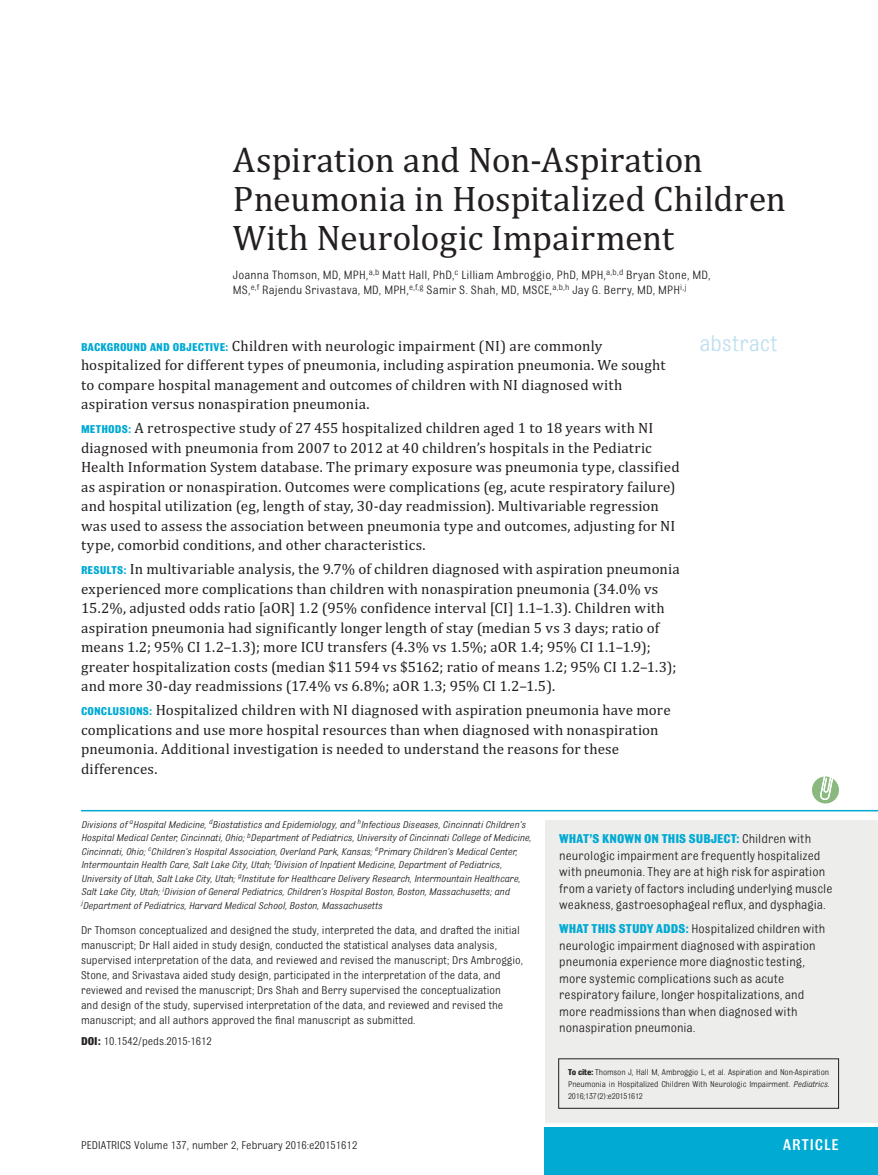
<style>
.page{position:relative;width:878px;height:1175px;background:#fff}
.page>*{position:absolute;margin:0;border:0;box-sizing:border-box;transform-origin:0 0}
.t1{font:36px/39px "Cambria";color:#231f20}
.t2{font:24px "Bulldog Std";color:#bedeee}
.t3{font:16.5px "Bulldog Medium Std";letter-spacing:.055em;color:#fff}
.t4{font:15px/19.5px "Cambria";letter-spacing:.01em;color:#231f20}
.t5{font:13.5px/16.5px "Bulldog Std";letter-spacing:.005em;color:#231f20}
.t6{font:12.75px/15px "Bulldog Std";letter-spacing:.01em;color:#231f20}
.t7{font:12px/15px "Bulldog Std";color:#231f20}
.t8{font:italic 10.5px/13.5px "Bulldog Std";color:#231f20}
.t9{font:9px/12px "Bulldog Std";letter-spacing:-.01em;color:#231f20;text-align:justify}
.s1{font-family:"Bulldog Std";font-weight:700;font-size:12px;color:#00aad3}
.s2{font-weight:700}
.s3{font-weight:700;color:#00aad3}
.s4{font-style:italic}
</style>
<div class="page">
<div style="left:545px;top:1127px;width:333px;height:47px;background:#00aad3"></div>
<hr style="left:81px;top:810px;width:797px;height:1px;background:#00aad3">
<div style="left:545px;top:1032px;width:333px;height:90px;background:#ededec"></div>
<svg style="left:812px;top:776px;width:26px;height:27px"></svg>
<div style="left:545px;top:819px;width:333px;height:213px;background:#ededec"></div>
<p class="t1" style="left:233px;top:144px;width:554px">Aspiration and Non-Aspiration<br>Pneumonia in Hospitalized Children<br>With Neurologic Impairment</p>
<p class="t6" style="left:233px;top:268px;width:479px">Joanna Thomson, MD, MPH,<sup>a,b</sup> Matt Hall, PhD,<sup>c</sup> Lilliam Ambroggio, PhD, MPH,<sup>a,b,d</sup> Bryan Stone, MD,<br>MS,<sup>e,f</sup> Rajendu Srivastava, MD, MPH,<sup>e,f,g</sup> Samir S. Shah, MD, MSCE,<sup>a,b,h</sup> Jay G. Berry, MD, MPH<sup>i,j</sup></p>
<p class="t4" style="left:81px;top:337px;width:523px"><span class="s1">BACKGROUND AND OBJECTIVE:</span> Children with neurologic impairment (NI) are commonly</p>
<p class="t2" style="left:699px;top:333px;width:80px">abstract</p>
<p class="t4" style="left:81px;top:357px;width:586px">hospitalized for different types of pneumonia, including aspiration pneumonia. We sought to compare hospital management and outcomes of children with NI diagnosed with aspiration versus nonaspiration pneumonia.</p>
<p class="t4" style="left:81px;top:420px;width:600px"><span class="s1">METHODS:</span> A retrospective study of 27 455 hospitalized children aged 1 to 18 years with NI diagnosed with pneumonia from 2007 to 2012 at 40 children’s hospitals in the Pediatric Health Information System database. The primary exposure was pneumonia type, classified as aspiration or nonaspiration. Outcomes were complications (eg, acute respiratory failure) and hospital utilization (eg, length of stay, 30-day readmission). Multivariable regression was used to assess the association between pneumonia type and outcomes, adjusting for NI type, comorbid conditions, and other characteristics.</p>
<p class="t4" style="left:81px;top:561px;width:600px"><span class="s1">RESULTS:</span> In multivariable analysis, the 9.7% of children diagnosed with aspiration pneumonia experienced more complications than children with nonaspiration pneumonia (34.0% vs 15.2%, adjusted odds ratio [aOR] 1.2 (95% confidence interval [CI] 1.1–1.3). Children with aspiration pneumonia had significantly longer length of stay (median 5 vs 3 days; ratio of means 1.2; 95% CI 1.2–1.3); more ICU transfers (4.3% vs 1.5%; aOR 1.4; 95% CI 1.1–1.9); greater hospitalization costs (median $11 594 vs $5162; ratio of means 1.2; 95% CI 1.2–1.3); and more 30-day readmissions (17.4% vs 6.8%; aOR 1.3; 95% CI 1.2–1.5).</p>
<p class="t4" style="left:81px;top:702px;width:591px"><span class="s1">CONCLUSIONS:</span> Hospitalized children with NI diagnosed with aspiration pneumonia have more complications and use more hospital resources than when diagnosed with nonaspiration pneumonia. Additional investigation is needed to understand the reasons for these differences.</p>
<p class="t8" style="left:81px;top:818px;width:451px">Divisions of <sup>a</sup>Hospital Medicine, <sup>d</sup>Biostatistics and Epidemiology, and <sup>h</sup>Infectious Diseases, Cincinnati Children’s Hospital Medical Center, Cincinnati, Ohio; <sup>b</sup>Department of Pediatrics, University of Cincinnati College of Medicine, Cincinnati, Ohio; <sup>c</sup>Children’s Hospital Association, Overland Park, Kansas; <sup>e</sup>Primary Children’s Medical Center, Intermountain Health Care, Salt Lake City, Utah; <sup>f</sup>Division of Inpatient Medicine, Department of Pediatrics, University of Utah, Salt Lake City, Utah; <sup>g</sup>Institute for Healthcare Delivery Research, Intermountain Healthcare, Salt Lake City, Utah; <sup>i</sup>Division of General Pediatrics, Children’s Hospital Boston, Boston, Massachusetts; and <sup>j</sup>Department of Pediatrics, Harvard Medical School, Boston, Massachusetts</p>
<p class="t7" style="left:81px;top:923px;width:443px">Dr Thomson conceptualized and designed the study, interpreted the data, and drafted the initial manuscript; Dr Hall aided in study design, conducted the statistical analyses data analysis, supervised interpretation of the data, and reviewed and revised the manuscript; Drs Ambroggio, Stone, and Srivastava aided study design, participated in the interpretation of the data, and reviewed and revised the manuscript; Drs Shah and Berry supervised the conceptualization<br>and design of the study, supervised interpretation of the data, and reviewed and revised the manuscript; and all authors approved the final manuscript as submitted.</p>
<p class="t7" style="left:81px;top:1034px;width:132px"><span class="s2">DOI:</span> 10.1542/peds.2015-1612</p>
<p class="t5" style="left:559px;top:832px;width:275px"><span class="s3">WHAT’S KNOWN ON THIS SUBJECT:</span> Children with neurologic impairment are frequently hospitalized with pneumonia. They are at high risk for aspiration from a variety of factors including underlying muscle weakness, gastroesophageal reflux, and dysphagia.</p>
<p class="t5" style="left:559px;top:922px;width:268px"><span class="s3">WHAT THIS STUDY ADDS:</span> Hospitalized children with neurologic impairment diagnosed with aspiration pneumonia experience more diagnostic testing, more systemic complications such as acute respiratory failure, longer hospitalizations, and more readmissions than when diagnosed with nonaspiration pneumonia.</p>
<p class="t9" style="left:568px;top:1066px;width:263px"><span class="s2">To cite:</span> Thomson J, Hall M, Ambroggio L, et al. Aspiration and Non-Aspiration Pneumonia in Hospitalized Children With Neurologic Impairment. <span class="s4">Pediatrics.<br></span>2016;137(2):e20151612</p>
<p class="t7" style="left:81px;top:1139px;width:278px">PEDIATRICS Volume 137 , number 2 , February 2016 :e 20151612</p>
<p class="t3" style="left:783px;top:1137px;width:57px">ARTICLE</p>
</div>
